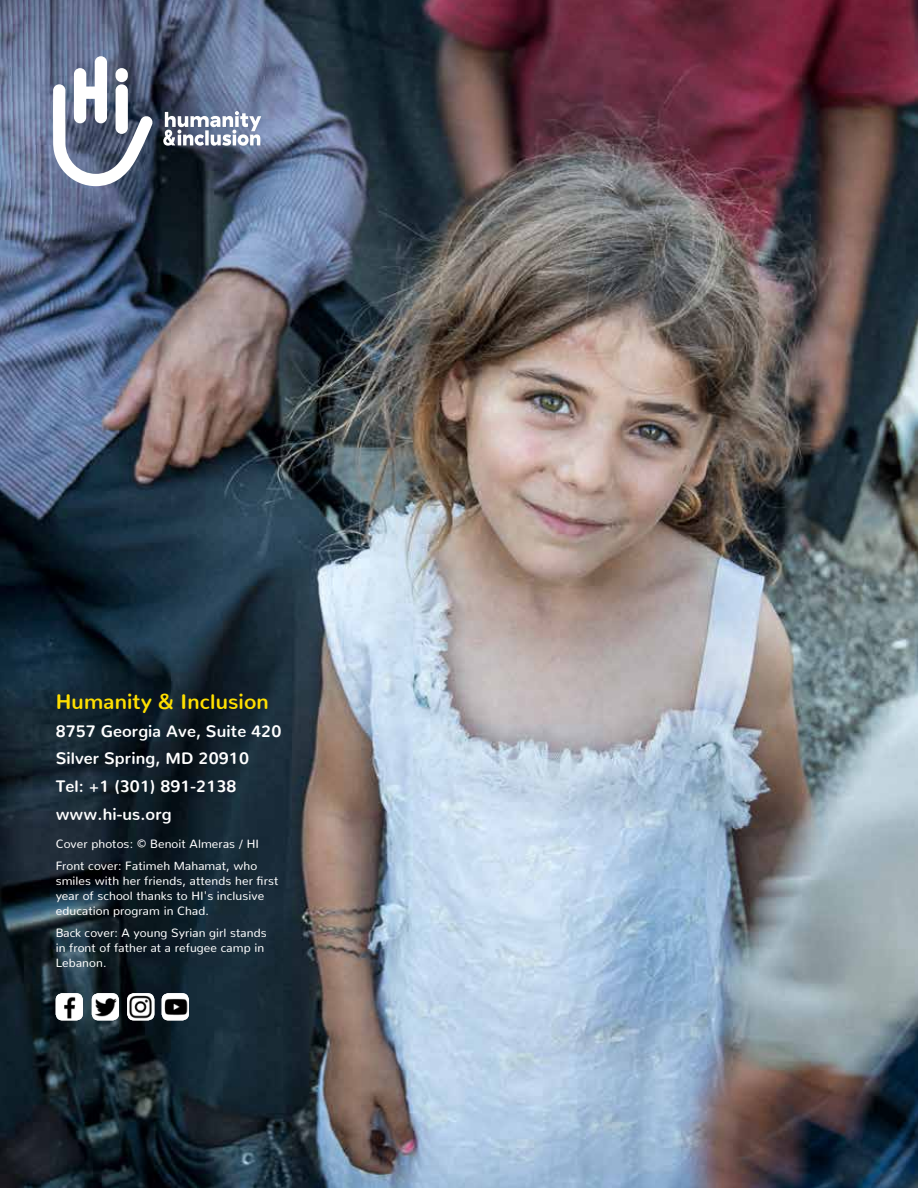
<style>
.page{position:relative;width:918px;height:1188px;background:#fff}
.page>*{position:absolute;margin:0;border:0;box-sizing:border-box;transform-origin:0 0}
.t1{font:700 21px "Nunito";letter-spacing:.01em;color:#ffdf00}
.t2{font:700 16.5px/27.8px "Nunito";letter-spacing:.01em;color:#fff}
.t3{font:12px/15px "Nunito";letter-spacing:.01em;color:#fff}
</style>
<div class="page">
<img style="left:0;top:0;width:918px;height:1188px">
<img style="left:127px;top:993px;width:27px;height:27px">
<img style="left:162px;top:993px;width:27px;height:27px">
<img style="left:92px;top:993px;width:27px;height:27px">
<img style="left:56px;top:993px;width:27px;height:27px">
<svg style="left:53px;top:56px;width:100px;height:130px"></svg>
<svg style="left:163px;top:111px;width:98px;height:35px"></svg>
<h1 class="t1" style="left:56px;top:682px;width:215px">Humanity &amp; Inclusion</h1>
<h2 class="t2" style="left:56px;top:715px;width:227px">8757 Georgia Ave, Suite 420<br>Silver Spring, MD 20910<br>Tel: +1 (301) 891-2138 www.hi-us.org</h2>
<p class="t3" style="left:56px;top:832px;width:205px;line-height:21.8px">Cover photos: © Benoit Almeras / HI<br>Front cover: Fatimeh Mahamat, who</p>
<p class="t3" style="left:56px;top:872px;width:224px">smiles with her friends, attends her first year of school thanks to HI's inclusive education program in Chad.</p>
<p class="t3" style="left:56px;top:924px;width:213px">Back cover: A young Syrian girl stands in front of father at a refugee camp in<br>Lebanon.</p>
</div>
